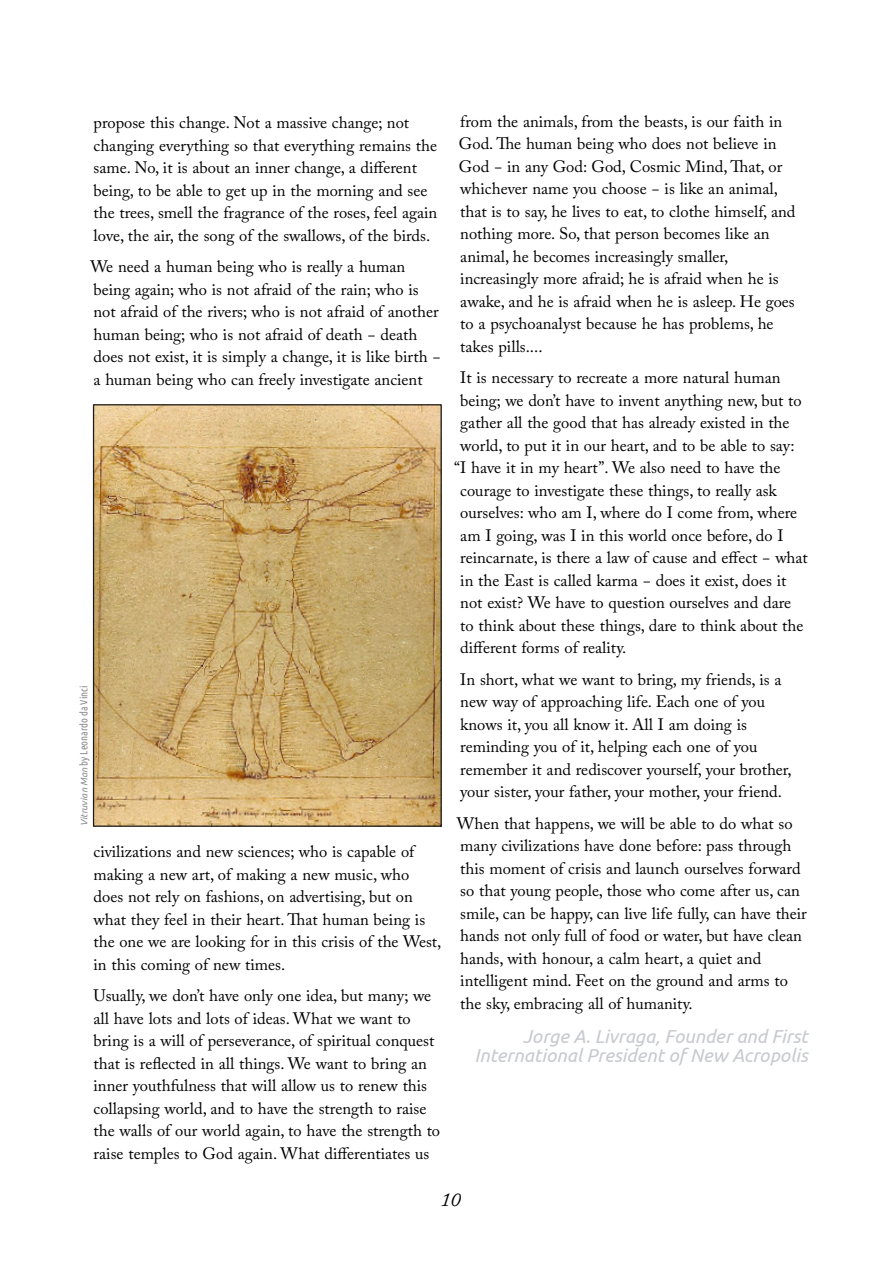
<style>
.page{position:relative;width:893px;height:1263px;background:#fff}
.page>*{position:absolute;margin:0;border:0;box-sizing:border-box;transform-origin:0 0}
.t1{font:italic 19.5px "Adobe Caslon Pro";color:#000}
.t2{font:italic 18.75px/19.2px "Ubuntu";color:rgb(192 195 200/.89);text-align:right}
.t3{font:16.5px/22.5px "Adobe Caslon Pro";color:#000}
.t4{font:10.5px "Ubuntu Condensed";color:#8c8c8c}
.s1{font-family:"Ubuntu";font-style:italic;font-size:9.45px}
</style>
<div class="page">
<img style="left:95px;top:406px;width:345px;height:419px">
<div style="left:93px;top:404px;width:349px;height:423px;border:1px solid #1c1b1b"></div>
<p class="t3" style="left:94px;top:113px;width:345px">propose this change. Not a massive change; not changing everything so that everything remains the same. No, it is about an inner change, a different being, to be able to get up in the morning and see the trees, smell the fragrance of the roses, feel again love, the air, the song of the swallows, of the birds.</p>
<p class="t3" style="left:90px;top:257px;width:352px">We need a human being who is really a human being again; who is not afraid of the rain; who is not afraid of the rivers; who is not afraid of another human being; who is not afraid of death − death does not exist, it is simply a change, it is like birth − a human being who can freely investigate ancient</p>
<p class="t4" style="left:79px;top:826px;width:142px;rotate:-90deg"><span class="s1">Vitruvian Man</span> by Leonardo da Vinci</p>
<p class="t3" style="left:94px;top:842px;width:349px">civilizations and new sciences; who is capable of making a new art, of making a new music, who does not rely on fashions, on advertising, but on what they feel in their heart. That human being is the one we are looking for in this crisis of the West, in this coming of new times.</p>
<p class="t3" style="left:94px;top:986px;width:348px">Usually, we don’t have only one idea, but many; we all have lots and lots of ideas. What we want to bring is a will of perseverance, of spiritual conquest that is reflected in all things. We want to bring an inner youthfulness that will allow us to renew this collapsing world, and to have the strength to raise the walls of our world again, to have the strength to raise temples to God again. What differentiates us</p>
<p class="t3" style="left:459px;top:112px;width:338px">from the animals, from the beasts, is our faith in God. The human being who does not believe in God − in any God: God, Cosmic Mind, That, or whichever name you choose − is like an animal, that is to say, he lives to eat, to clothe himself, and nothing more. So, that person becomes like an animal, he becomes increasingly smaller, increasingly more afraid; he is afraid when he is awake, and he is afraid when he is asleep. He goes to a psychoanalyst because he has problems, he takes pills....</p>
<p class="t3" style="left:460px;top:368px;width:322px">It is necessary to recreate a more natural human</p>
<p class="t3" style="left:460px;top:391px;width:343px">being; we don’t have to invent anything new, but to</p>
<p class="t3" style="left:460px;top:413px;width:331px">gather all the good that has already existed in the</p>
<p class="t3" style="left:460px;top:436px;width:336px">world, to put it in our heart, and to be able to say:</p>
<p class="t3" style="left:454px;top:458px;width:328px">“I have it in my heart”. We also need to have the</p>
<p class="t3" style="left:460px;top:481px;width:318px">courage to investigate these things, to really ask</p>
<p class="t3" style="left:460px;top:503px;width:338px">ourselves: who am I, where do I come from, where</p>
<p class="t3" style="left:460px;top:526px;width:325px">am I going, was I in this world once before, do I</p>
<p class="t3" style="left:460px;top:548px;width:349px">reincarnate, is there a law of cause and effect − what</p>
<p class="t3" style="left:460px;top:571px;width:328px">in the East is called karma − does it exist, does it</p>
<p class="t3" style="left:460px;top:593px;width:332px">not exist? We have to question ourselves and dare</p>
<p class="t3" style="left:460px;top:616px;width:345px">to think about these things, dare to think about the</p>
<p class="t3" style="left:460px;top:638px;width:167px">different forms of reality.</p>
<p class="t3" style="left:460px;top:670px;width:333px">In short, what we want to bring, my friends, is a new way of approaching life. Each one of you knows it, you all know it. All I am doing is reminding you of it, helping each one of you remember it and rediscover yourself, your brother, your sister, your father, your mother, your friend.</p>
<p class="t3" style="left:457px;top:814px;width:352px">When that happens, we will be able to do what so many civilizations have done before: pass through this moment of crisis and launch ourselves forward so that young people, those who come after us, can smile, can be happy, can live life fully, can have their hands not only full of food or water, but have clean hands, with honour, a calm heart, a quiet and intelligent mind. Feet on the ground and arms to the sky, embracing all of humanity.</p>
<p class="t2" style="left:474px;top:1028px;width:335px">Jorge A. Livraga, Founder and First<br>International President of New Acropolis</p>
<p class="t1" style="left:441px;top:1192px;width:21px">10</p>
</div>
